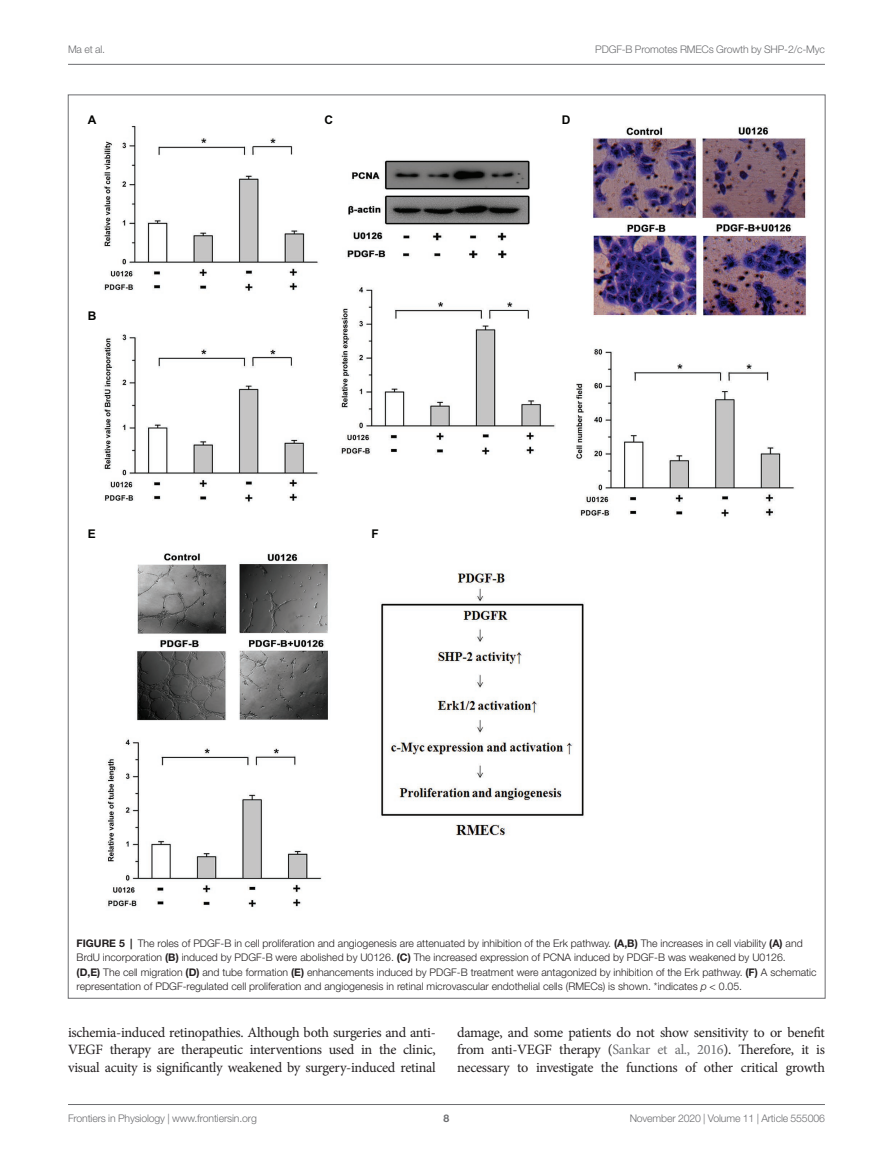
<style>
.page{position:relative;width:893px;height:1170px;background:#fff}
.page>*{position:absolute;margin:0;border:0;box-sizing:border-box;transform-origin:0 0}
.TEXT_FLUSH{font:14.25px/17.2px "Minion Pro";letter-spacing:-.02em;color:#231f20;text-align:justify}
.t1{font:700 12px "Arial";color:#040503}
.FIG_LEG{font:300 10.5px/14.2px "Helvetica Neue LT Std";color:#231f20}
.t2{font:300 10.5px "Helvetica Neue LT Std";letter-spacing:-.015em;color:#6c6d70}
.t3{font:700 10.5px "Helvetica Neue LT Std";color:#6c6d70}
.s1{font-weight:700}
.s2{font-style:italic}
.s3{color:#6c6d70}
</style>
<div class="page">
<hr style="left:68px;top:64px;width:757px;height:1px;background:#6c6d70">
<hr style="left:68px;top:1104px;width:757px;height:1px;background:#6c6d70">
<img style="left:103px;top:126px;width:704px;height:781px">
<p class="t2" style="left:68px;top:42px;width:39px">Ma et al.</p>
<p class="t2" style="left:595px;top:42px;width:231px">PDGF-B Promotes RMECs Growth by SHP-2/c-Myc</p>
<p class="t1" style="left:88px;top:111px;width:10px">A</p>
<p class="t1" style="left:88px;top:307px;width:10px">B</p>
<p class="t1" style="left:325px;top:111px;width:10px">C</p>
<p class="t1" style="left:562px;top:111px;width:10px">D</p>
<p class="t1" style="left:88px;top:525px;width:10px">E</p>
<p class="t1" style="left:371px;top:525px;width:9px">F</p>
<p class="FIG_LEG" style="left:77px;top:935px;width:741px"><span class="s1">FIGURE 5 |</span> The roles of PDGF-B in cell proliferation and angiogenesis are attenuated by inhibition of the Erk pathway. <span class="s1">(A,B)</span> The increases in cell viability <span class="s1">(A)</span> and BrdU incorporation <span class="s1">(B)</span> induced by PDGF-B were abolished by U0126. <span class="s1">(C)</span> The increased expression of PCNA induced by PDGF-B was weakened by U0126.<br><span class="s1">(D,E)</span> The cell migration <span class="s1">(D)</span> and tube formation <span class="s1">(E)</span> enhancements induced by PDGF-B treatment were antagonized by inhibition of the Erk pathway. <span class="s1">(F)</span> A schematic representation of PDGF-regulated cell proliferation and angiogenesis in retinal microvascular endothelial cells (RMECs) is shown. *indicates <span class="s2">p</span> &lt; 0.05.</p>
<p class="TEXT_FLUSH" style="left:68px;top:1023px;width:369px">ischemia-induced retinopathies. Although both surgeries and anti-VEGF therapy are therapeutic interventions used in the clinic, visual acuity is significantly weakened by surgery-induced retinal</p>
<p class="TEXT_FLUSH" style="left:457px;top:1023px;width:369px">damage, and some patients do not show sensitivity to or benefit from anti-VEGF therapy (<span class="s3">Sankar et al., 2016</span>). Therefore, it is necessary to investigate the functions of other critical growth</p>
<p class="t2" style="left:68px;top:1111px;width:190px">Frontiers in Physiology | www.frontiersin.org</p>
<p class="t3" style="left:444px;top:1111px;width:7px">8</p>
<p class="t2" style="left:630px;top:1111px;width:197px">November 2020 | Volume 11 | Article 555006</p>
</div>
